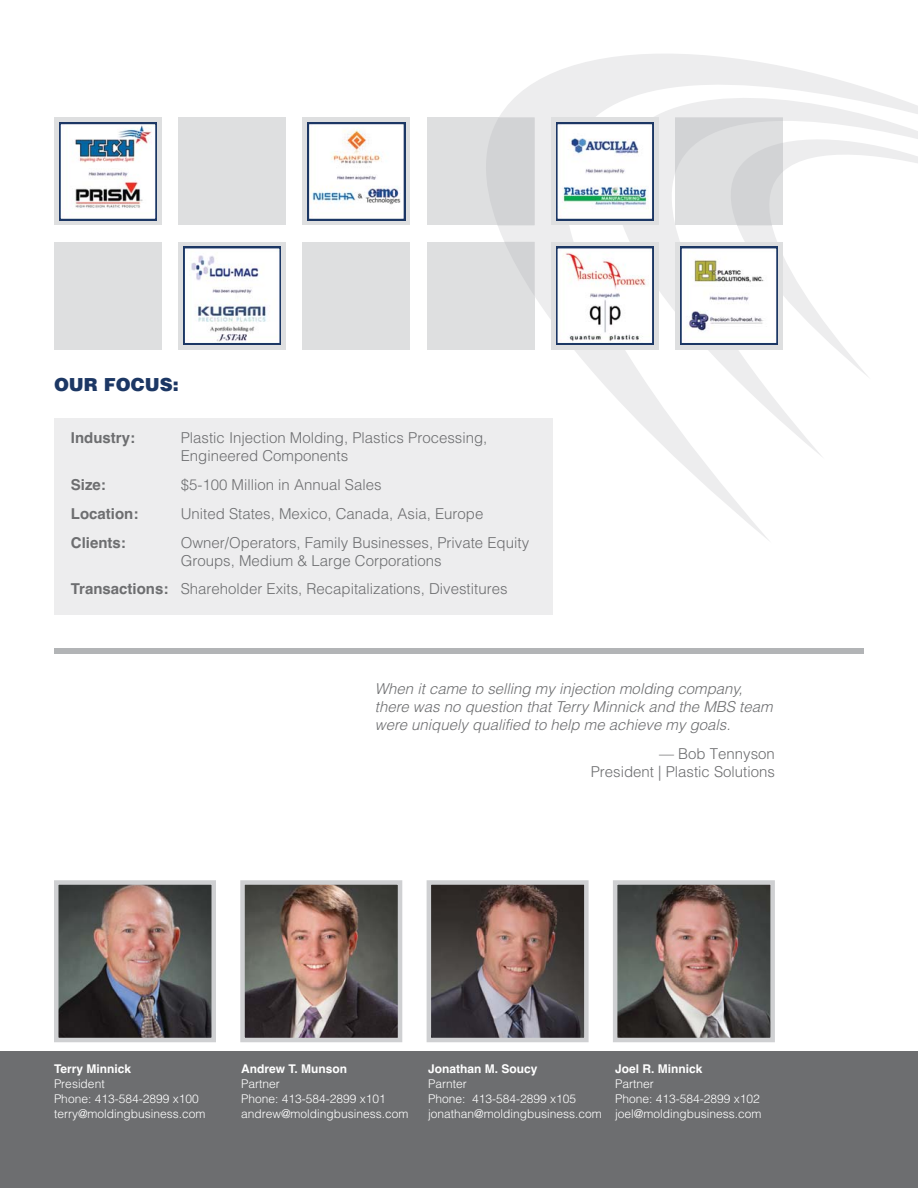
<style>
.page{position:relative;width:918px;height:1188px;background:#fff}
.page>*{position:absolute;margin:0;border:0;box-sizing:border-box;transform-origin:0 0}
.t1{font:900 18px "Helvetica";color:#1c3764}
.t2{font:300 15px/18px "Helvetica";color:#6d6e70}
.t3{font:italic 300 15px/18px "Helvetica";color:#6d6e70}
.t4{font:700 15px "Helvetica";color:#6d6e70}
.t5{font:300 12px/15px "Helvetica";color:#fff}
.t6{font:700 12px "Helvetica";color:#fff}
.s1{font-weight:700}
</style>
<div class="page">
<div style="left:54px;top:418px;width:498px;height:197px;background:#ededee"></div>
<div style="left:0;top:1052px;width:918px;height:136px;background:#6d6e70"></div>
<img style="left:245px;top:885px;width:152px;height:152px">
<div style="left:240px;top:880px;width:162px;height:162px;border:4px solid #cfd0d2"></div>
<img style="left:59px;top:885px;width:152px;height:152px">
<div style="left:54px;top:880px;width:162px;height:162px;border:4px solid #cfd0d2"></div>
<img style="left:432px;top:885px;width:152px;height:152px">
<div style="left:427px;top:880px;width:162px;height:162px;border:4px solid #cfd0d2"></div>
<img style="left:618px;top:885px;width:152px;height:152px">
<div style="left:613px;top:880px;width:162px;height:162px;border:4px solid #cfd0d2"></div>
<div style="left:302px;top:242px;width:108px;height:108px;background:#dedfe0"></div>
<div style="left:302px;top:117px;width:108px;height:108px;background:linear-gradient(to bottom,#dedfe0,#dedfe0)"></div>
<div style="left:178px;top:242px;width:108px;height:108px;background:#dedfe0"></div>
<div style="left:178px;top:117px;width:108px;height:108px;background:#dedfe0"></div>
<div style="left:54px;top:242px;width:108px;height:108px;background:#dedfe0"></div>
<div style="left:54px;top:117px;width:108px;height:108px;background:#dedfe0"></div>
<img style="left:59px;top:123px;width:98px;height:97px">
<svg style="left:183px;top:247px;width:98px;height:97px;background:#dfe2e8"></svg>
<img style="left:308px;top:123px;width:71px;height:97px">
<div style="left:54px;top:648px;width:810px;height:6px;background:#b2b4b6"></div>
<svg style="left:379px;top:117px;width:389px;height:426px"></svg>
<svg style="left:403px;top:54px;width:515px;height:405px"></svg>
<svg style="left:737px;top:133px;width:181px;height:246px"></svg>
<svg style="left:675px;top:117px;width:108px;height:108px;background:#d9dadb"></svg>
<div style="left:551px;top:117px;width:108px;height:108px;background:#dedfe0"></div>
<div style="left:551px;top:242px;width:108px;height:108px;background:#dedfe0"></div>
<div style="left:675px;top:242px;width:108px;height:108px;background:#dedfe0"></div>
<img style="left:556px;top:123px;width:98px;height:97px">
<svg style="left:556px;top:247px;width:98px;height:97px;background:#e5e3e5"></svg>
<svg style="left:680px;top:247px;width:98px;height:97px;background:#e1e3e3"></svg>
<p class="t1" style="left:54px;top:378px;width:126px">OUR FOCUS:</p>
<p class="t4" style="left:71px;top:432px;width:66px">Industry:</p>
<p class="t2" style="left:181px;top:430px;width:308px">Plastic Injection Molding, Plastics Processing,<br>Engineered Components</p>
<p class="t4" style="left:71px;top:479px;width:37px">Size:</p>
<p class="t2" style="left:181px;top:477px;width:202px">$5-100 Million in Annual Sales</p>
<p class="t4" style="left:71px;top:508px;width:69px">Location:</p>
<p class="t2" style="left:181px;top:506px;width:304px">United States, Mexico, Canada, Asia, Europe</p>
<p class="t4" style="left:71px;top:537px;width:57px">Clients:</p>
<p class="t2" style="left:181px;top:535px;width:350px">Owner/Operators, Family Businesses, Private Equity<br>Groups, Medium &amp; Large Corporations</p>
<p class="t2" style="left:71px;top:581px;width:438px"><span class="s1">Transactions:</span> Shareholder Exits, Recapitalizations, Divestitures</p>
<p class="t3" style="left:375px;top:681px;width:402px">When it came to selling my injection molding company, there was no question that Terry Minnick and the MBS team were uniquely qualified to help me achieve my goals.</p>
<p class="t2" style="left:591px;top:746px;width:186px;text-align:right">— Bob Tennyson<br>President | Plastic Solutions</p>
<p class="t6" style="left:54px;top:1064px;width:79px">Terry Minnick</p>
<p class="t5" style="left:54px;top:1077px;width:153px">President<br>Phone: 413-584-2899 x100 terry@moldingbusiness.com</p>
<p class="t6" style="left:241px;top:1064px;width:108px">Andrew T. Munson</p>
<p class="t5" style="left:241px;top:1077px;width:169px">Partner<br>Phone: 413-584-2899 x101 andrew@moldingbusiness.com</p>
<p class="t6" style="left:428px;top:1064px;width:111px">Jonathan M. Soucy</p>
<p class="t5" style="left:428px;top:1077px;width:175px">Parnter<br>Phone: 413-584-2899 x105 jonathan@moldingbusiness.com</p>
<p class="t6" style="left:615px;top:1064px;width:89px">Joel R. Minnick</p>
<p class="t5" style="left:615px;top:1077px;width:148px">Partner<br>Phone: 413-584-2899 x102 joel@moldingbusiness.com</p>
</div>
